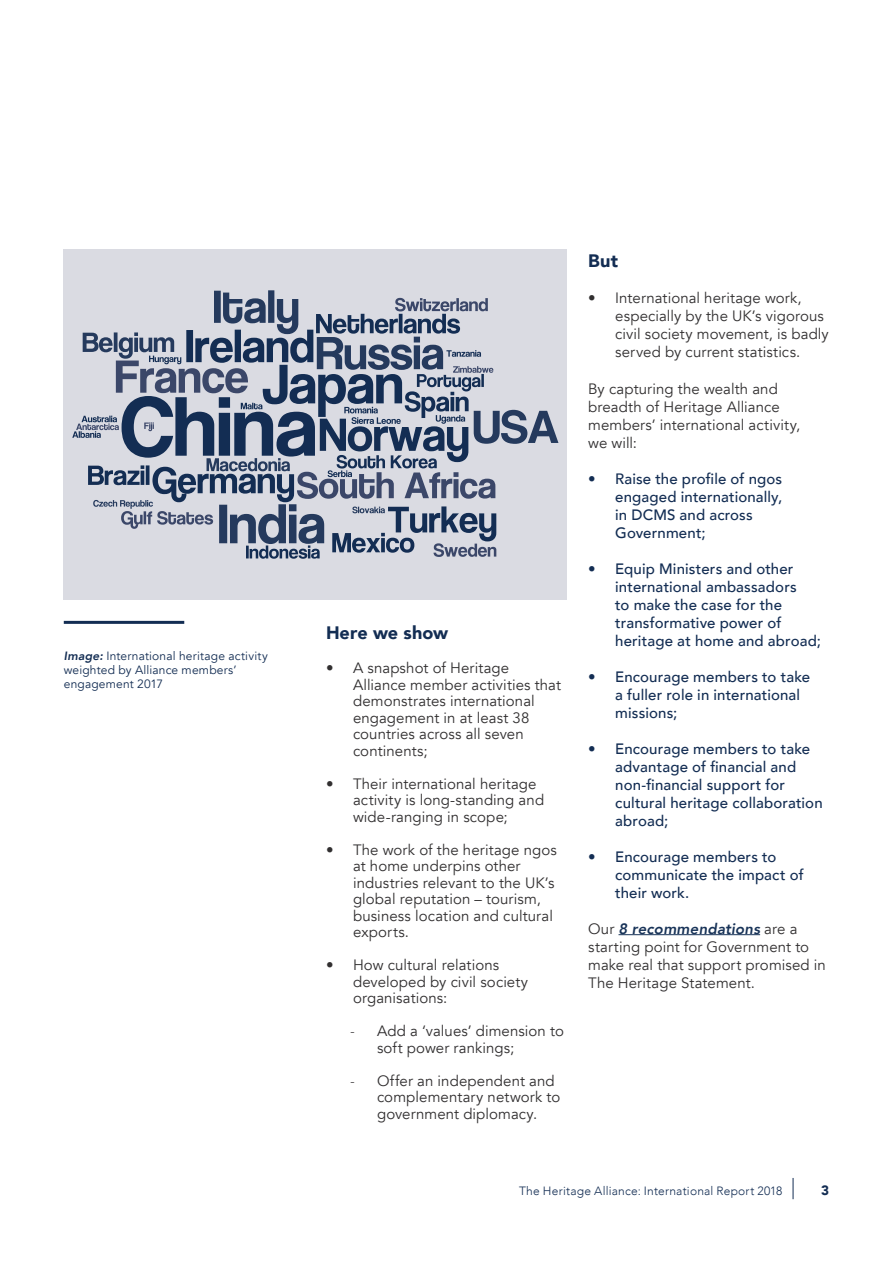
<style>
.page{position:relative;width:893px;height:1263px;background:#fff}
.page>*{position:absolute;margin:0;border:0;box-sizing:border-box;transform-origin:0 0}
.t1{font:900 18px "Avenir";letter-spacing:.005em;color:#132d53}
.t2{font:15px/16.5px "Avenir";letter-spacing:.005em;color:#312f30}
.t3{font:500 15px/18px "Avenir";letter-spacing:.01em;color:#132d53}
.t4{font:900 13.5px "Avenir";color:#132d53}
.t5{font:12px/14.4px "Avenir";letter-spacing:.015em;color:#132d53}
.t6{font:300 12px "Avenir";letter-spacing:.02em;color:#132d53}
.s1{font-weight:800;font-style:italic}
.s2{font-family:"Avenir Next"}
.s3{font-weight:800;font-style:italic;color:#183358}
</style>
<div class="page">
<svg style="left:793px;top:1178px;width:1px;height:21px"></svg>
<hr style="left:618px;top:934px;width:142px;height:1px;background:#183358">
<div style="left:64px;top:249px;width:503px;height:351px;background:#dadbe2"></div>
<svg style="left:72px;top:290px;width:486px;height:269px"></svg>
<hr style="left:64px;top:621px;width:120px;height:3px;background:#132d53">
<p class="t5" style="left:64px;top:648px;width:205px"><span class="s1">Image:</span> International heritage activity weighted by Alliance members’ engagement 2017</p>
<p class="t1" style="left:326px;top:617px;width:124px">Here we show</p>
<p class="t2" style="left:353px;top:660px;width:210px;text-indent:-27px">• A snapshot of Heritage<br>Alliance member activities that demonstrates international engagement in at least 38 countries across all seven continents;</p>
<p class="t2" style="left:353px;top:776px;width:193px;text-indent:-27px">• Their international heritage activity is long-standing and wide-ranging in scope;</p>
<p class="t2" style="left:353px;top:842px;width:205px;text-indent:-27px">• The work of the heritage ngos at home underpins other industries relevant to the UK’s global reputation – tourism, business location and cultural exports.</p>
<p class="t2" style="left:353px;top:957px;width:177px;text-indent:-27px">• How cultural relations developed by civil society organisations:</p>
<p class="t2" style="left:377px;top:1023px;width:188px;text-indent:-27px"><span class="s2">-</span> Add a ‘values’ dimension to soft power rankings;</p>
<p class="t2" style="left:377px;top:1073px;width:185px;text-indent:-27px"><span class="s2">-</span> Offer an independent and complementary network to government diplomacy.</p>
<p class="t1" style="left:588px;top:246px;width:31px">But</p>
<p class="t2" style="left:615px;top:290px;width:215px;line-height:18px;text-indent:-27px">• International heritage work, especially by the UK’s vigorous civil society movement, is badly served by current statistics.</p>
<p class="t2" style="left:588px;top:380px;width:213px;line-height:18px">By capturing the wealth and breadth of Heritage Alliance members’ international activity, we will:</p>
<p class="t3" style="left:615px;top:468px;width:169px;text-indent:-27px">• Raise the profile of ngos engaged internationally, in DCMS and across<br>Government;</p>
<p class="t3" style="left:615px;top:558px;width:207px;text-indent:-27px">• Equip Ministers and other international ambassadors<br>to make the case for the transformative power of heritage at home and abroad;</p>
<p class="t3" style="left:615px;top:666px;width:196px;text-indent:-27px">• Encourage members to take a fuller role in international missions;</p>
<p class="t3" style="left:615px;top:738px;width:209px;text-indent:-27px">• Encourage members to take advantage of financial and non-financial support for cultural heritage collaboration abroad;</p>
<p class="t3" style="left:615px;top:846px;width:190px;text-indent:-27px">• Encourage members to communicate the impact of their work.</p>
<p class="t2" style="left:588px;top:920px;width:239px;line-height:18px">Our <span class="s3">8 recommendations</span> are a starting point for Government to make real that support promised in<br>The Heritage Statement.</p>
<p class="t6" style="left:519px;top:1183px;width:265px">The Heritage Alliance: International Report 2018</p>
<p class="t4" style="left:821px;top:1179px;width:9px">3</p>
</div>
